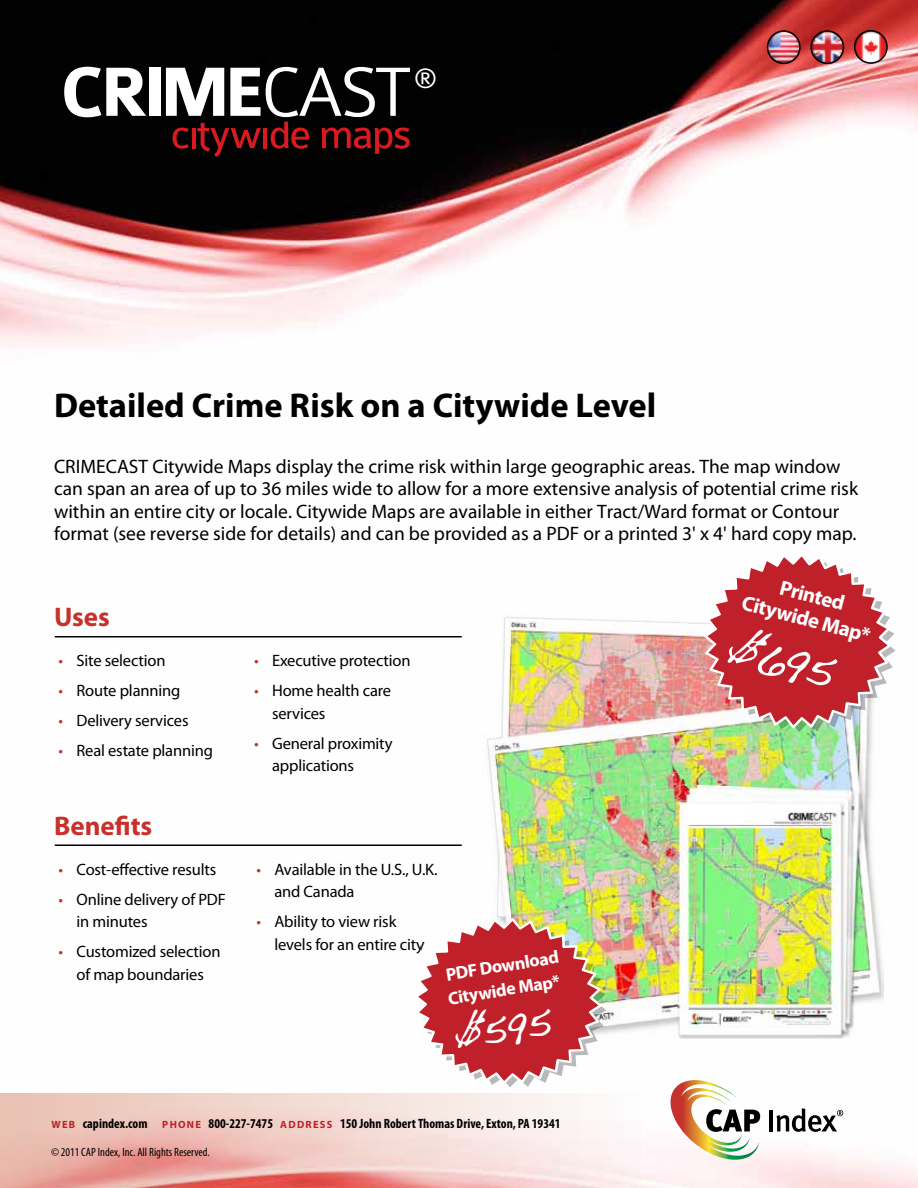
<style>
.page{position:relative;width:918px;height:1188px;background:#fff}
.page>*{position:absolute;margin:0;border:0;box-sizing:border-box;transform-origin:0 0}
.t1{font:700 74.4px "Colaborate";letter-spacing:-.09em;color:#fff}
.t2{font:46.5px "Dakota";color:#fff}
.t3{font:42px "Dakota";color:#fff}
.t4{font:700 34.5px "Myriad Pro";color:#000}
.t5{font:29.85px "Colaborate";color:#fff}
.t6{font:700 27px "Myriad Pro";color:#c7312c}
.t7{font:700 21px/24px "Myriad Pro";color:#fff;text-align:center}
.t8{font:19.5px/22.5px "Myriad Pro";color:#000}
.t9{font:700 18px/24px "Myriad Pro";color:#fff}
.t10{font:16.5px/22.5px "Myriad Pro";letter-spacing:-.01em;color:#000}
.t11{font:700 condensed 13.5px "Myriad Pro";color:#000}
.t12{font:condensed 12px "Myriad Pro";color:#000}
.s1{font-weight:300}
.s2{color:#c7312c}
.s3{font-stretch:normal;font-size:10.5px;color:#c0202a}
</style>
<div class="page">
<img style="left:0;top:0;width:918px;height:1188px">
<svg style="left:173px;top:128px;width:16px;height:21px"></svg>
<hr style="left:192px;top:128px;width:4px;height:20px;background:#da1a21">
<svg style="left:197px;top:123px;width:64px;height:34px;background:#3b080a"></svg>
<hr style="left:264px;top:128px;width:3px;height:20px;background:#da1a21">
<svg style="left:271px;top:122px;width:38px;height:27px"></svg>
<svg style="left:322px;top:128px;width:88px;height:26px;background:#520a0d"></svg>
<svg style="left:0;top:1094px;width:643px;height:94px;background:#f1cbc5"></svg>
<img style="left:664px;top:1080px;width:96px;height:80px">
<hr style="left:769px;top:1110px;width:4px;height:21px;background:#000">
<svg style="left:777px;top:1108px;width:66px;height:24px"></svg>
<img style="left:483px;top:614px;width:401px;height:425px">
<hr style="left:55px;top:636px;width:407px;height:2px;background:#000">
<hr style="left:55px;top:844px;width:407px;height:2px;background:#000">
<svg style="left:704px;top:553px;width:191px;height:179px"></svg>
<img style="left:768px;top:32px;width:31px;height:31px;border-radius:15px">
<div style="left:767px;top:30px;width:34px;height:34px;border:2px solid #000;border-radius:50%"></div>
<img style="left:812px;top:32px;width:31px;height:31px;border-radius:15px">
<div style="left:810px;top:30px;width:34px;height:34px;border:2px solid #000;border-radius:50%"></div>
<img style="left:855px;top:31px;width:31px;height:31px;border-radius:15px">
<div style="left:854px;top:30px;width:34px;height:34px;border:2px solid #000;border-radius:50%"></div>
<svg style="left:415px;top:918px;width:191px;height:170px"></svg>
<div style="left:684px;top:804px;width:60px;height:20px;background:#fff"></div>
<h1 class="t1" style="left:60px;top:54px;width:353px">CRIME<span class="s1">CAST</span></h1>
<h3 class="t5" style="left:415px;top:63px;width:23px">®</h3>
<h3 class="t4" style="left:54px;top:383px;width:604px">Detailed Crime Risk on a Citywide Level</h3>
<p class="t8" style="left:54px;top:454px;width:806px">CRIMECAST Citywide Maps display the crime risk within large geographic areas. The map window can span an area of up to 36 miles wide to allow for a more extensive analysis of potential crime risk within an entire city or locale. Citywide Maps are available in either Tract/Ward format or Contour format (see reverse side for details) and can be provided as a PDF or a printed 3' x 4' hard copy map.</p>
<h3 class="t6" style="left:54px;top:600px;width:57px">Uses</h3>
<p class="t10" style="left:58px;top:649px;width:109px"><span class="s2">•</span> Site selection</p>
<p class="t10" style="left:58px;top:679px;width:123px"><span class="s2">•</span> Route planning</p>
<p class="t10" style="left:58px;top:709px;width:132px"><span class="s2">•</span> Delivery services</p>
<p class="t10" style="left:58px;top:739px;width:156px"><span class="s2">•</span> Real estate planning</p>
<h3 class="t6" style="left:54px;top:808px;width:100px">Benefits</h3>
<p class="t10" style="left:58px;top:858px;width:159px"><span class="s2">•</span> Cost-effective results</p>
<p class="t10" style="left:77px;top:888px;width:151px;text-indent:-18px"><span class="s2">•</span> Online delivery of PDF in minutes</p>
<p class="t10" style="left:58px;top:940px;width:164px;text-align:center"><span class="s2">•</span> Customized selection of map boundaries</p>
<p class="t10" style="left:254px;top:649px;width:158px"><span class="s2">•</span> Executive protection</p>
<p class="t10" style="left:272px;top:679px;width:121px;text-indent:-18px"><span class="s2">•</span> Home health care services</p>
<p class="t10" style="left:272px;top:732px;width:122px;text-indent:-18px"><span class="s2">•</span> General proximity applications</p>
<p class="t10" style="left:274px;top:858px;width:165px;text-indent:-18px"><span class="s2">•</span> Available in the U.S., U.K. and Canada</p>
<p class="t10" style="left:274px;top:910px;width:151px;text-indent:-18px"><span class="s2">•</span> Ability to view risk levels for an entire city</p>
<p class="t9" style="left:442px;top:962px;width:119px;rotate:-9deg">PDF Download<br>Citywide Map*</p>
<h3 class="t3" style="left:447px;top:1005px;width:103px;rotate:-9deg">$595</h3>
<p class="t11" style="left:51px;top:1115px;width:511px"><span class="s3">web</span> capindex.com <span class="s3">PHONE</span> 800-227-7475 <span class="s3">address</span> 150 John Robert Thomas Drive,Exton, PA 19341</p>
<p class="t12" style="left:51px;top:1145px;width:160px">©2011 CAP Index, Inc. All Rights Reserved.</p>
<p class="t7" style="left:752px;top:566px;width:134px;rotate:15deg">Printed<br>Citywide Map*</p>
<h2 class="t2" style="left:734px;top:613px;width:114px;rotate:13deg">$695</h2>
</div>
